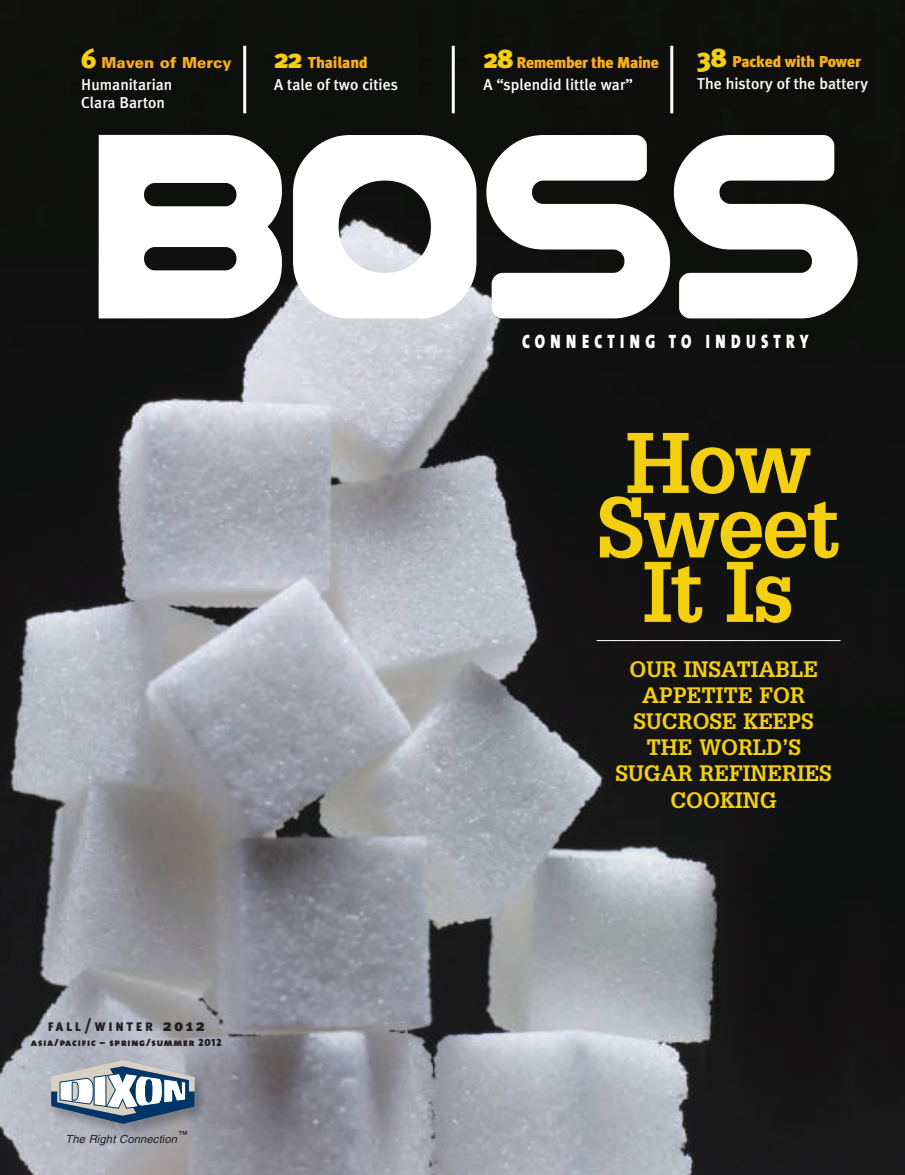
<style>
.page{position:relative;width:905px;height:1175px;background:#fff}
.page>*{position:absolute;margin:0;border:0;box-sizing:border-box;transform-origin:0 0}
.t1{font:700 83.85px/64.5px "Glypha";letter-spacing:-.03em;color:#f3cf10;text-align:center}
.t2{font:700 21.75px/26.2px "Glypha";color:#f3cf10;text-align:center}
.t3{font:900 19.5px "The Sans";letter-spacing:.36em;color:#fff;scale:.76 1}
.t4{font:500 15.75px/22.4px "Meta Plus";color:#fff}
.t5{font:900 15.15px "Univers";color:#faaf18}
.t6{font:900 12.3px "Meta Plus";letter-spacing:.225em;color:#231f20}
.t7{font:italic 11.25px "Helvetica";letter-spacing:.01em;color:#231f20}
.t8{font:10.5px "The Sans Black Caps";letter-spacing:.075em;color:#231f20}
.s1{font-family:"Meta Plus";font-size:27px;color:#f3cf10}
.s2{font-weight:900;font-size:27px;color:#f3cf10}
.s3{font-weight:900;color:#faaf18}
.s4{font-size:16.5px}
</style>
<div class="page">
<img style="left:0;top:0;width:904px;height:1174px">
<svg style="left:293px;top:135px;width:183px;height:183px"></svg>
<svg style="left:486px;top:135px;width:371px;height:183px"></svg>
<svg style="left:99px;top:135px;width:183px;height:183px"></svg>
<hr style="left:243px;top:46px;width:3px;height:67px;background:#fff">
<hr style="left:670px;top:46px;width:3px;height:67px;background:#fff">
<hr style="left:452px;top:46px;width:3px;height:67px;background:#fff">
<img style="left:27px;top:1038px;width:202px;height:107px">
<svg style="left:51px;top:1060px;width:144px;height:64px"></svg>
<hr style="left:596px;top:640px;width:244px;height:1px;background:#fff">
<p class="t5" style="left:81px;top:57px;width:152px"><span class="s1">6</span> Maven of Mercy</p>
<p class="t4" style="left:81px;top:75px;width:93px;line-height:18px">Humanitarian<br>Clara Barton</p>
<p class="t4" style="left:274px;top:51px;width:125px"><span class="s2">22</span> <span class="s3">Thailand<br></span>A tale of two cities</p>
<p class="t4" style="left:483px;top:51px;width:177px"><span class="s2">28</span> <span class="s3">Remember the Maine<br></span>A “splendid little war”</p>
<p class="t4" style="left:697px;top:50px;width:172px"><span class="s2">38</span> <span class="s3">Packed with Power<br></span>The history of the battery</p>
<p class="t6" style="left:48px;top:1019px;width:158px">FALL<span class="s4">/</span>WINTER <span class="s4">2012</span></p>
<p class="t8" style="left:31px;top:1038px;width:192px">asia/pacific – spring/summer 2012</p>
<p class="t7" style="left:65px;top:1134px;width:125px">The Right Connection<sup>™</sup></p>
<p class="t3" style="left:522px;top:333px;width:378px">CONNECTING TO INDUSTRY</p>
<h1 class="t1" style="left:596px;top:432px;width:245px">How<br>Sweet<br>It Is</h1>
<h2 class="t2" style="left:615px;top:656px;width:218px">OUR INSATIABLE<br>APPETITE FOR<br>SUCROSE KEEPS<br>THE WORLD’S<br>SUGAR REFINERIES<br>COOKING</h2>
</div>
